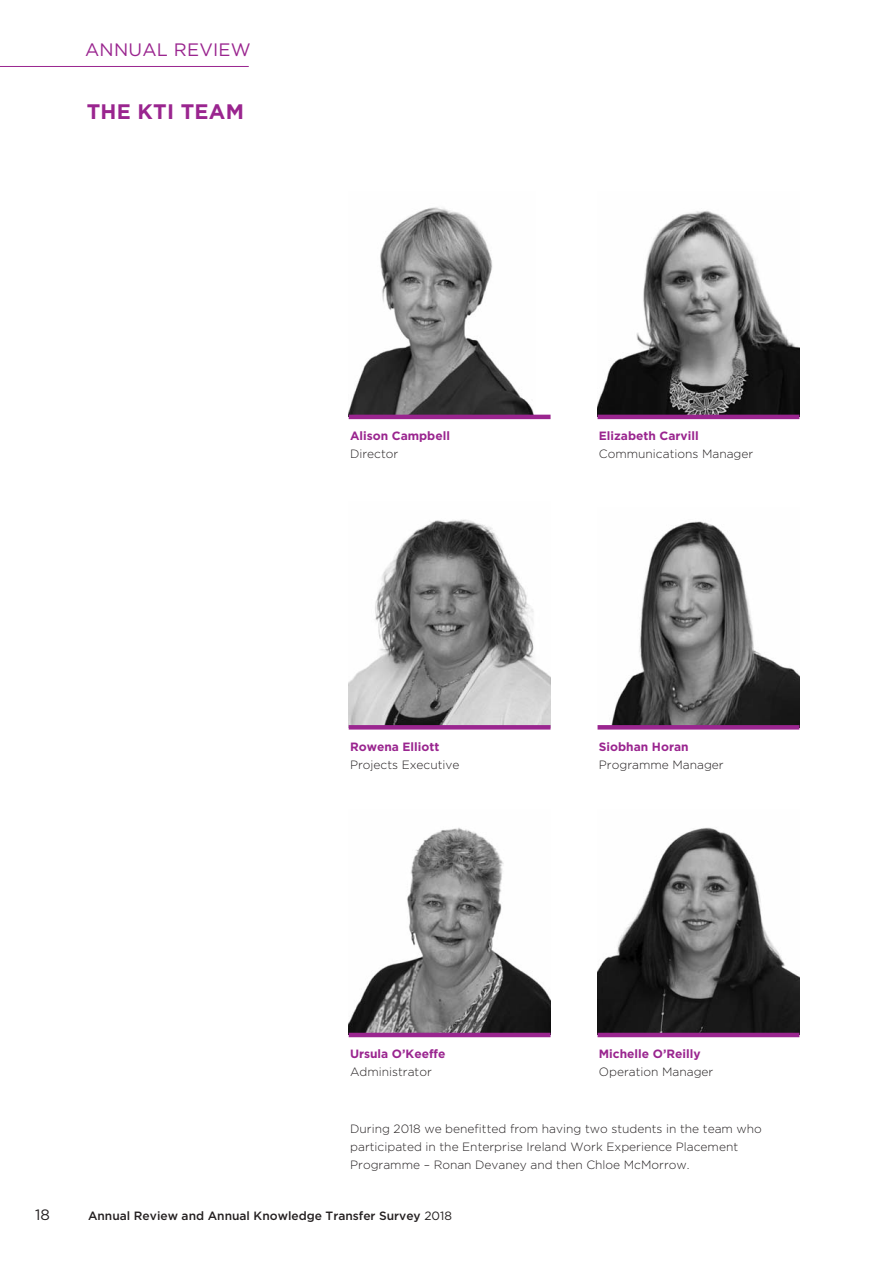
<style>
.page{position:relative;width:893px;height:1263px;background:#fff}
.page>*{position:absolute;margin:0;border:0;box-sizing:border-box;transform-origin:0 0}
.t1{font:700 21px "Gotham";letter-spacing:.015em;color:#9a258f}
.t2{font:18px "Gotham";letter-spacing:.015em;color:#9a258f}
.t3{font:15px "Gotham";color:#231f20}
.t4{font:300 12px/18px "Gotham";color:#231f20}
.t5{font:700 12px "Gotham";color:#9a258f}
.t6{font:500 12px "Gotham";color:#231f20}
.s1{font-weight:400}
</style>
<div class="page">
<hr style="left:0;top:66px;width:249px;height:1px;background:#9a258f">
<img style="left:349px;top:828px;width:201px;height:205px">
<hr style="left:349px;top:1033px;width:202px;height:4px;background:#9a258f">
<img style="left:598px;top:827px;width:201px;height:206px">
<hr style="left:598px;top:1033px;width:201px;height:4px;background:#9a258f">
<img style="left:349px;top:207px;width:186px;height:208px">
<hr style="left:349px;top:415px;width:202px;height:4px;background:#9a258f">
<img style="left:598px;top:210px;width:201px;height:205px">
<hr style="left:598px;top:415px;width:201px;height:4px;background:#9a258f">
<img style="left:349px;top:519px;width:201px;height:206px">
<svg style="left:349px;top:725px;width:202px;height:4px"></svg>
<img style="left:611px;top:521px;width:188px;height:204px">
<hr style="left:598px;top:725px;width:201px;height:4px;background:#9a258f">
<h2 class="t2" style="left:85px;top:43px;width:167px">ANNUAL REVIEW</h2>
<h1 class="t1" style="left:87px;top:104px;width:159px">THE KTI TEAM</h1>
<p class="t5" style="left:350px;top:431px;width:101px">Alison Campbell</p>
<p class="t4" style="left:350px;top:446px;width:50px">Director</p>
<p class="t5" style="left:599px;top:431px;width:101px">Elizabeth Carvill</p>
<p class="t4" style="left:599px;top:446px;width:156px">Communications Manager</p>
<p class="t5" style="left:350px;top:742px;width:91px">Rowena Elliott</p>
<p class="t4" style="left:350px;top:756px;width:111px">Projects Executive</p>
<p class="t5" style="left:599px;top:742px;width:91px">Siobhan Horan</p>
<p class="t4" style="left:599px;top:756px;width:126px">Programme Manager</p>
<p class="t5" style="left:350px;top:1049px;width:97px">Ursula O’Keeffe</p>
<p class="t4" style="left:350px;top:1064px;width:83px">Administrator</p>
<p class="t5" style="left:599px;top:1049px;width:103px">Michelle O’Reilly</p>
<p class="t4" style="left:599px;top:1064px;width:116px">Operation Manager</p>
<p class="t4" style="left:350px;top:1120px;width:413px">During 2018 we benefitted from having two students in the team who participated in the Enterprise Ireland Work Experience Placement<br>Programme – Ronan Devaney and then Chloe McMorrow.</p>
<p class="t3" style="left:35px;top:1209px;width:16px">18</p>
<p class="t6" style="left:88px;top:1212px;width:365px">Annual Review and Annual Knowledge Transfer Survey <span class="s1">2018</span></p>
</div>
